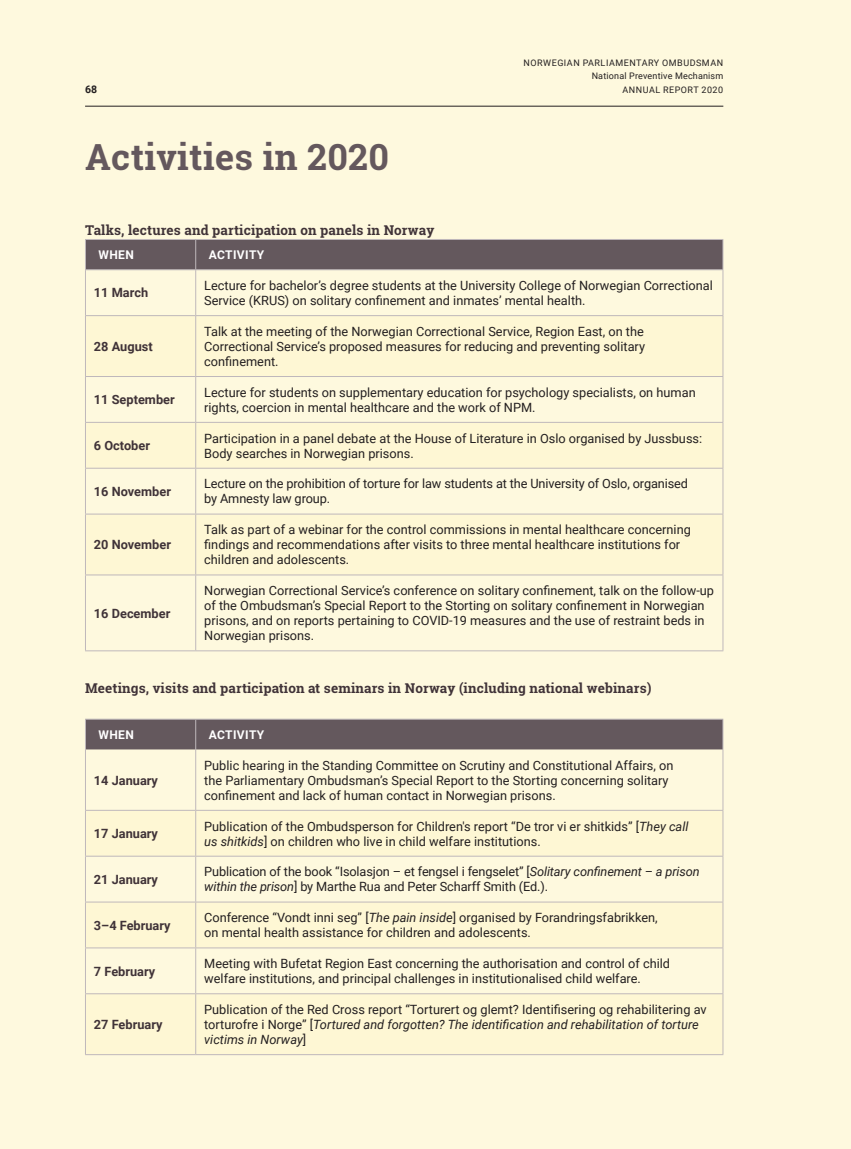
<style>
.page{position:relative;width:851px;height:1149px;background:#fff}
.page>*{position:absolute;margin:0;border:0;box-sizing:border-box;transform-origin:0 0}
.Skillearktekst{font:700 36px "Roboto Slab";letter-spacing:.01em;color:#64585d}
.Figurtekst_H2{font:700 13.5px "Roboto Slab";letter-spacing:.01em;color:#403338}
.Tabell_brødtekst{font:12.75px/15px "Roboto";color:#231f20}
.Tabelltekst_venstre{font:700 12.75px "Roboto";color:#403338}
.Tabelltekst_tittel{font:700 12px "Roboto";letter-spacing:.035em;color:#fff}
.t1{font:700 10.5px "Roboto";color:#231f20}
.t2{font:9px/13.5px "Roboto";letter-spacing:.055em;color:#231f20;text-align:right}
.s1{font-style:italic}
</style>
<div class="page">
<div style="left:0;top:0;width:850px;height:1148px;background:#fef9de"></div>
<hr style="left:85px;top:106px;width:638px;height:1px;background:#231f20">
<svg style="left:86px;top:316px;width:636px;height:258px;fill:#fef7d4"></svg>
<hr style="left:85px;top:315px;width:111px;height:1px;background:#bfb8bb">
<hr style="left:196px;top:315px;width:527px;height:1px;background:#bfb8bb">
<hr style="left:85px;top:376px;width:111px;height:1px;background:#bfb8bb">
<hr style="left:196px;top:376px;width:527px;height:1px;background:#bfb8bb">
<hr style="left:85px;top:422px;width:111px;height:1px;background:#bfb8bb">
<hr style="left:196px;top:422px;width:527px;height:1px;background:#bfb8bb">
<hr style="left:85px;top:467px;width:111px;height:1px;background:#bfb8bb">
<hr style="left:196px;top:467px;width:527px;height:1px;background:#bfb8bb">
<hr style="left:85px;top:513px;width:111px;height:1px;background:#bfb8bb">
<hr style="left:196px;top:513px;width:527px;height:1px;background:#bfb8bb">
<hr style="left:85px;top:574px;width:111px;height:1px;background:#bfb8bb">
<hr style="left:196px;top:574px;width:527px;height:1px;background:#bfb8bb">
<hr style="left:85px;top:650px;width:111px;height:1px;background:#bfb8bb">
<hr style="left:196px;top:650px;width:527px;height:1px;background:#bfb8bb">
<svg style="left:85px;top:239px;width:638px;height:31px;background:#695e62"></svg>
<hr style="left:85px;top:270px;width:1px;height:45px;background:#bfb8bb">
<hr style="left:195px;top:270px;width:1px;height:45px;background:#bfb8bb">
<hr style="left:722px;top:270px;width:1px;height:45px;background:#bfb8bb">
<hr style="left:85px;top:316px;width:1px;height:60px;background:#bfb8bb">
<hr style="left:195px;top:316px;width:1px;height:60px;background:#bfb8bb">
<hr style="left:722px;top:316px;width:1px;height:60px;background:#bfb8bb">
<hr style="left:85px;top:377px;width:1px;height:45px;background:#bfb8bb">
<hr style="left:195px;top:377px;width:1px;height:45px;background:#bfb8bb">
<hr style="left:722px;top:377px;width:1px;height:45px;background:#bfb8bb">
<hr style="left:85px;top:422px;width:1px;height:45px;background:#bfb8bb">
<hr style="left:195px;top:422px;width:1px;height:45px;background:#bfb8bb">
<hr style="left:722px;top:422px;width:1px;height:45px;background:#bfb8bb">
<hr style="left:85px;top:468px;width:1px;height:45px;background:#bfb8bb">
<hr style="left:195px;top:468px;width:1px;height:45px;background:#bfb8bb">
<hr style="left:722px;top:468px;width:1px;height:45px;background:#bfb8bb">
<hr style="left:85px;top:514px;width:1px;height:60px;background:#bfb8bb">
<hr style="left:195px;top:514px;width:1px;height:60px;background:#bfb8bb">
<hr style="left:722px;top:514px;width:1px;height:60px;background:#bfb8bb">
<hr style="left:85px;top:575px;width:1px;height:75px;background:#bfb8bb">
<hr style="left:195px;top:575px;width:1px;height:75px;background:#bfb8bb">
<hr style="left:722px;top:575px;width:1px;height:75px;background:#bfb8bb">
<div style="left:86px;top:719px;width:636px;height:30px;background:#64585d"></div>
<svg style="left:86px;top:810px;width:636px;height:243px;fill:#fef7d4"></svg>
<hr style="left:85px;top:718px;width:111px;height:1px;background:#bfb8bb">
<hr style="left:196px;top:718px;width:527px;height:1px;background:#bfb8bb">
<hr style="left:85px;top:809px;width:111px;height:1px;background:#bfb8bb">
<hr style="left:196px;top:809px;width:527px;height:1px;background:#bfb8bb">
<hr style="left:85px;top:855px;width:111px;height:1px;background:#bfb8bb">
<hr style="left:196px;top:855px;width:527px;height:1px;background:#bfb8bb">
<hr style="left:85px;top:901px;width:111px;height:1px;background:#bfb8bb">
<hr style="left:196px;top:901px;width:527px;height:1px;background:#bfb8bb">
<hr style="left:85px;top:947px;width:111px;height:1px;background:#bfb8bb">
<hr style="left:196px;top:947px;width:527px;height:1px;background:#bfb8bb">
<hr style="left:85px;top:993px;width:111px;height:1px;background:#bfb8bb">
<hr style="left:196px;top:993px;width:527px;height:1px;background:#bfb8bb">
<hr style="left:85px;top:1053px;width:111px;height:1px;background:#bfb8bb">
<hr style="left:196px;top:1053px;width:527px;height:1px;background:#bfb8bb">
<hr style="left:85px;top:719px;width:1px;height:30px;background:#bfb8bb">
<hr style="left:195px;top:719px;width:1px;height:30px;background:#bfb8bb">
<hr style="left:722px;top:719px;width:1px;height:30px;background:#bfb8bb">
<hr style="left:85px;top:749px;width:1px;height:60px;background:#bfb8bb">
<hr style="left:195px;top:749px;width:1px;height:60px;background:#bfb8bb">
<hr style="left:722px;top:749px;width:1px;height:60px;background:#bfb8bb">
<hr style="left:85px;top:810px;width:1px;height:45px;background:#bfb8bb">
<hr style="left:195px;top:810px;width:1px;height:45px;background:#bfb8bb">
<hr style="left:722px;top:810px;width:1px;height:45px;background:#bfb8bb">
<hr style="left:85px;top:856px;width:1px;height:45px;background:#bfb8bb">
<hr style="left:195px;top:856px;width:1px;height:45px;background:#bfb8bb">
<hr style="left:722px;top:856px;width:1px;height:45px;background:#bfb8bb">
<hr style="left:85px;top:902px;width:1px;height:45px;background:#bfb8bb">
<hr style="left:195px;top:902px;width:1px;height:45px;background:#bfb8bb">
<hr style="left:722px;top:902px;width:1px;height:45px;background:#bfb8bb">
<hr style="left:85px;top:947px;width:1px;height:46px;background:#bfb8bb">
<hr style="left:195px;top:947px;width:1px;height:46px;background:#bfb8bb">
<hr style="left:722px;top:947px;width:1px;height:46px;background:#bfb8bb">
<hr style="left:85px;top:993px;width:1px;height:60px;background:#bfb8bb">
<hr style="left:195px;top:993px;width:1px;height:60px;background:#bfb8bb">
<hr style="left:722px;top:993px;width:1px;height:60px;background:#bfb8bb">
<p class="t1" style="left:85px;top:81px;width:14px">68</p>
<h1 class="Skillearktekst" style="left:85px;top:133px;width:305px">Activities in 2020</h1>
<p class="t2" style="left:523px;top:55px;width:201px">NORWEGIAN PARLIAMENTARY OMBUDSMAN<br>National Preventive Mechanism<br>ANNUAL REPORT 2020</p>
<h2 class="Figurtekst_H2" style="left:85px;top:221px;width:350px">Talks, lectures and participation on panels in Norway</h2>
<p class="Tabelltekst_tittel" style="left:98px;top:246px;width:37px">WHEN</p>
<p class="Tabelltekst_tittel" style="left:209px;top:246px;width:57px">ACTIVITY</p>
<p class="Tabelltekst_venstre" style="left:94px;top:284px;width:56px">11 March</p>
<p class="Tabell_brødtekst" style="left:204px;top:277px;width:510px">Lecture for bachelor’s degree students at the University College of Norwegian Correctional<br>Service (KRUS) on solitary confinement and inmates’ mental health.</p>
<p class="Tabelltekst_venstre" style="left:94px;top:337px;width:60px">28 August</p>
<p class="Tabell_brødtekst" style="left:204px;top:323px;width:442px;text-align:justify">Talk at the meeting of the Norwegian Correctional Service, Region East, on the Correctional Service’s proposed measures for reducing and preventing solitary confinement.</p>
<p class="Tabelltekst_venstre" style="left:94px;top:390px;width:82px">11 September</p>
<p class="Tabell_brødtekst" style="left:204px;top:384px;width:493px">Lecture for students on supplementary education for psychology specialists, on human rights, coercion in mental healthcare and the work of NPM.</p>
<p class="Tabelltekst_venstre" style="left:94px;top:436px;width:57px">6 October</p>
<p class="Tabell_brødtekst" style="left:204px;top:430px;width:499px">Participation in a panel debate at the House of Literature in Oslo organised by Jussbuss:<br>Body searches in Norwegian prisons.</p>
<p class="Tabelltekst_venstre" style="left:94px;top:482px;width:78px">16 November</p>
<p class="Tabell_brødtekst" style="left:204px;top:476px;width:485px">Lecture on the prohibition of torture for law students at the University of Oslo, organised by Amnesty law group.</p>
<p class="Tabelltekst_venstre" style="left:94px;top:535px;width:78px">20 November</p>
<p class="Tabell_brødtekst" style="left:204px;top:521px;width:488px">Talk as part of a webinar for the control commissions in mental healthcare concerning findings and recommendations after visits to three mental healthcare institutions for children and adolescents.</p>
<p class="Tabell_brødtekst" style="left:204px;top:582px;width:511px">Norwegian Correctional Service’s conference on solitary confinement, talk on the follow-up of the Ombudsman’s Special Report to the Storting on solitary confinement in Norwegian prisons, and on reports pertaining to COVID-19 measures and the use of restraint beds in Norwegian prisons.</p>
<h2 class="Figurtekst_H2" style="left:85px;top:679px;width:567px">Meetings, visits and participation at seminars in Norway (including national webinars)</h2>
<p class="Tabelltekst_tittel" style="left:98px;top:726px;width:37px">WHEN</p>
<p class="Tabelltekst_tittel" style="left:209px;top:726px;width:57px">ACTIVITY</p>
<p class="Tabelltekst_venstre" style="left:94px;top:771px;width:66px">14 January</p>
<p class="Tabelltekst_venstre" style="left:94px;top:604px;width:78px">16 December</p>
<p class="Tabell_brødtekst" style="left:204px;top:757px;width:470px">Public hearing in the Standing Committee on Scrutiny and Constitutional Affairs, on the Parliamentary Ombudsman’s Special Report to the Storting concerning solitary confinement and lack of human contact in Norwegian prisons.</p>
<p class="Tabelltekst_venstre" style="left:94px;top:824px;width:66px">17 January</p>
<p class="Tabell_brødtekst" style="left:204px;top:817px;width:485px">Publication of the Ombudsperson for Children's report “De tror vi er shitkids” [<span class="s1">They call us shitkids</span>] on children who live in child welfare institutions.</p>
<p class="Tabelltekst_venstre" style="left:94px;top:870px;width:66px">21 January</p>
<p class="Tabell_brødtekst" style="left:204px;top:863px;width:497px">Publication of the book “Isolasjon – et fengsel i fengselet” [<span class="s1">Solitary confinement – a prison within the prison</span>] by Marthe Rua and Peter Scharff Smith (Ed.).</p>
<p class="Tabelltekst_venstre" style="left:94px;top:916px;width:78px">3–4 February</p>
<p class="Tabell_brødtekst" style="left:204px;top:909px;width:455px">Conference “Vondt inni seg” [<span class="s1">The pain inside</span>] organised by Forandringsfabrikken, on mental health assistance for children and adolescents.</p>
<p class="Tabelltekst_venstre" style="left:94px;top:961px;width:63px">7 February</p>
<p class="Tabell_brødtekst" style="left:204px;top:955px;width:467px">Meeting with Bufetat Region East concerning the authorisation and control of child welfare institutions, and principal challenges in institutionalised child welfare.</p>
<p class="Tabelltekst_venstre" style="left:94px;top:1015px;width:70px">27 February</p>
<p class="Tabell_brødtekst" style="left:204px;top:1001px;width:504px">Publication of the Red Cross report “Torturert og glemt? Identifisering og rehabilitering av torturofre i Norge” [<span class="s1">Tortured and forgotten? The identification and rehabilitation of torture victims in Norway</span>]</p>
</div>
